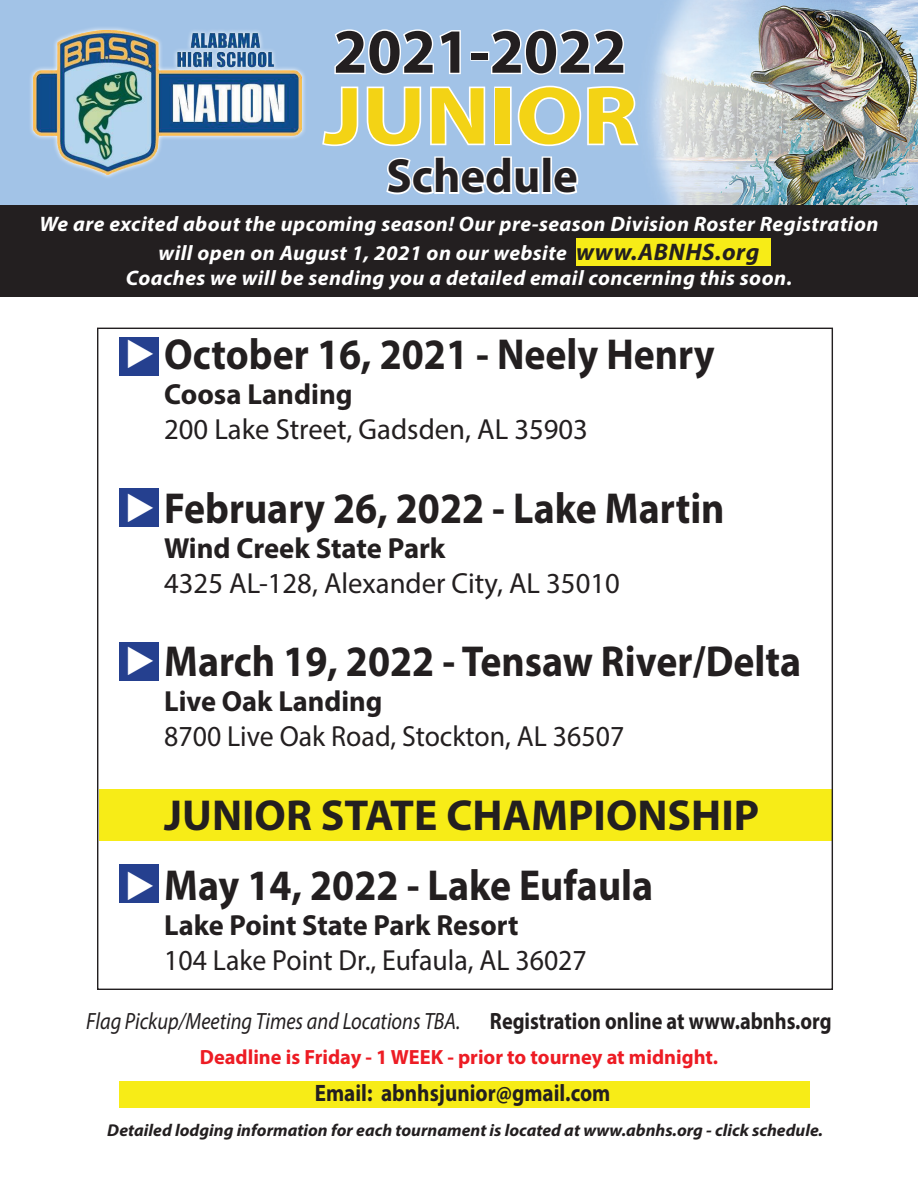
<style>
.page{position:relative;width:918px;height:1188px;background:#fff}
.page>*{position:absolute;margin:0;border:0;box-sizing:border-box;transform-origin:0 0}
.t1{font:700 82.2px "Myriad Pro";color:#f3d315;scale:1.13 1}
.t2{font:700 63.45px "Myriad Pro";color:#231f20}
.t3{font:700 48.15px "Myriad Pro";color:#231f20}
.t4{font:700 43.5px "Myriad Pro";color:#231f20;scale:.92 1}
.t5{font:700 43.5px "Myriad Pro";color:#231f20}
.t6{font:700 29.1px "Myriad Pro";color:#231f20}
.t7{font:29.1px "Myriad Pro";color:#231f20;scale:.95 1}
.t8{font:29.1px "Myriad Pro";color:#231f20}
.t9{font:700 23.85px "Myriad Pro";color:#231f20;scale:.89 1}
.t10{font:italic 23.55px "Myriad Pro";color:#231f20;scale:.86 1}
.t11{font:700 23.55px "Myriad Pro";color:#231f20;scale:.86 1}
.t12{font:italic 700 21px "Myriad Pro";letter-spacing:.02em;color:#fff}
.t13{font:700 20.55px "Myriad Pro";color:#ed1c24}
.t14{font:italic 700 17.1px "Myriad Pro";color:#231f20}
.s1{font-size:24px;color:#231f20}
.s2{color:#fff}
</style>
<div class="page">
<img style="left:0;top:0;width:918px;height:205px">
<svg style="left:28px;top:26px;width:279px;height:154px;background:#a5c5e7"></svg>
<img style="left:33px;top:31px;width:269px;height:144px">
<div style="left:0;top:205px;width:918px;height:92px;background:#231f20"></div>
<div style="left:576px;top:238px;width:194px;height:28px;background:#f7ec17"></div>
<div style="left:119px;top:1081px;width:690px;height:27px;background:#f7ec17"></div>
<svg style="left:332px;top:28px;width:130px;height:48px"></svg>
<div style="left:470px;top:51px;width:19px;height:10px;border:3px solid #fff"></div>
<svg style="left:488px;top:28px;width:138px;height:48px"></svg>
<svg style="left:384px;top:155px;width:157px;height:41px"></svg>
<div style="left:542px;top:156px;width:10px;height:38px;border:3px solid #fff"></div>
<svg style="left:552px;top:165px;width:28px;height:31px"></svg>
<svg style="left:320px;top:84px;width:167px;height:64px"></svg>
<div style="left:494px;top:87px;width:18px;height:58px;border:3px solid #fff"></div>
<svg style="left:516px;top:84px;width:126px;height:64px"></svg>
<div style="left:99px;top:789px;width:733px;height:52px;background:#f7ec17"></div>
<div style="left:119px;top:337px;width:39px;height:39px;background:#25408f"></div>
<div style="left:119px;top:488px;width:40px;height:39px;background:#25408f"></div>
<div style="left:119px;top:643px;width:40px;height:38px;background:#25408f"></div>
<div style="left:119px;top:864px;width:40px;height:39px;background:#25408f"></div>
<p class="t2" style="left:333px;top:10px;width:295px">2021-2022</p>
<p class="t1" style="left:324px;top:62px;width:279px">JUNIOR</p>
<p class="t3" style="left:386px;top:145px;width:193px">Schedule</p>
<p class="t12" style="left:40px;top:210px;width:840px">We are excited about the upcoming season! Our pre-season Division Roster Registration</p>
<p class="t12" style="left:159px;top:239px;width:602px">will open on August 1, 2021 on our website <span class="s1">www.ABNHS.org</span></p>
<p class="t12" style="left:126px;top:264px;width:668px">Coaches we will be sending you a detailed email concerning this soon.</p>
<p class="t4" style="left:125px;top:326px;width:642px"><span class="s2">◆</span> October 16, 2021 - Neely Henry</p>
<p class="t6" style="left:164px;top:375px;width:190px">Coosa Landing</p>
<p class="t8" style="left:164px;top:411px;width:425px">200 Lake Street, Gadsden, AL 35903</p>
<p class="t4" style="left:125px;top:480px;width:653px"><span class="s2">◆</span> February 26, 2022 - Lake Martin</p>
<p class="t6" style="left:164px;top:529px;width:283px">Wind Creek State Park</p>
<p class="t8" style="left:164px;top:565px;width:457px">4325 AL-128, Alexander City, AL 35010</p>
<p class="t4" style="left:125px;top:633px;width:736px"><span class="s2">◆</span> March 19, 2022 - Tensaw River/Delta</p>
<p class="t6" style="left:164px;top:682px;width:220px">Live Oak Landing</p>
<p class="t7" style="left:164px;top:718px;width:486px">8700 Live Oak Road, Stockton, AL 36507</p>
<p class="t5" style="left:164px;top:787px;width:596px">JUNIOR STATE CHAMPIONSHIP</p>
<p class="t4" style="left:125px;top:857px;width:575px"><span class="s2">◆</span> May 14, 2022 - Lake Eufaula</p>
<p class="t6" style="left:164px;top:907px;width:356px">Lake Point State Park Resort</p>
<p class="t7" style="left:164px;top:943px;width:446px">104 Lake Point Dr., Eufaula, AL 36027</p>
<p class="t10" style="left:86px;top:1007px;width:437px">Flag Pickup/Meeting Times and Locations TBA.</p>
<p class="t11" style="left:490px;top:1006px;width:399px">Registration online at www.abnhs.org</p>
<p class="t13" style="left:200px;top:1043px;width:520px">Deadline is Friday - 1 WEEK - prior to tourney at midnight.</p>
<p class="t9" style="left:315px;top:1077px;width:334px">Email: abnhsjunior@gmail.com</p>
<p class="t14" style="left:107px;top:1119px;width:717px">Detailed lodging information for each tournament is located at www.abnhs.org - click schedule.</p>
</div>
